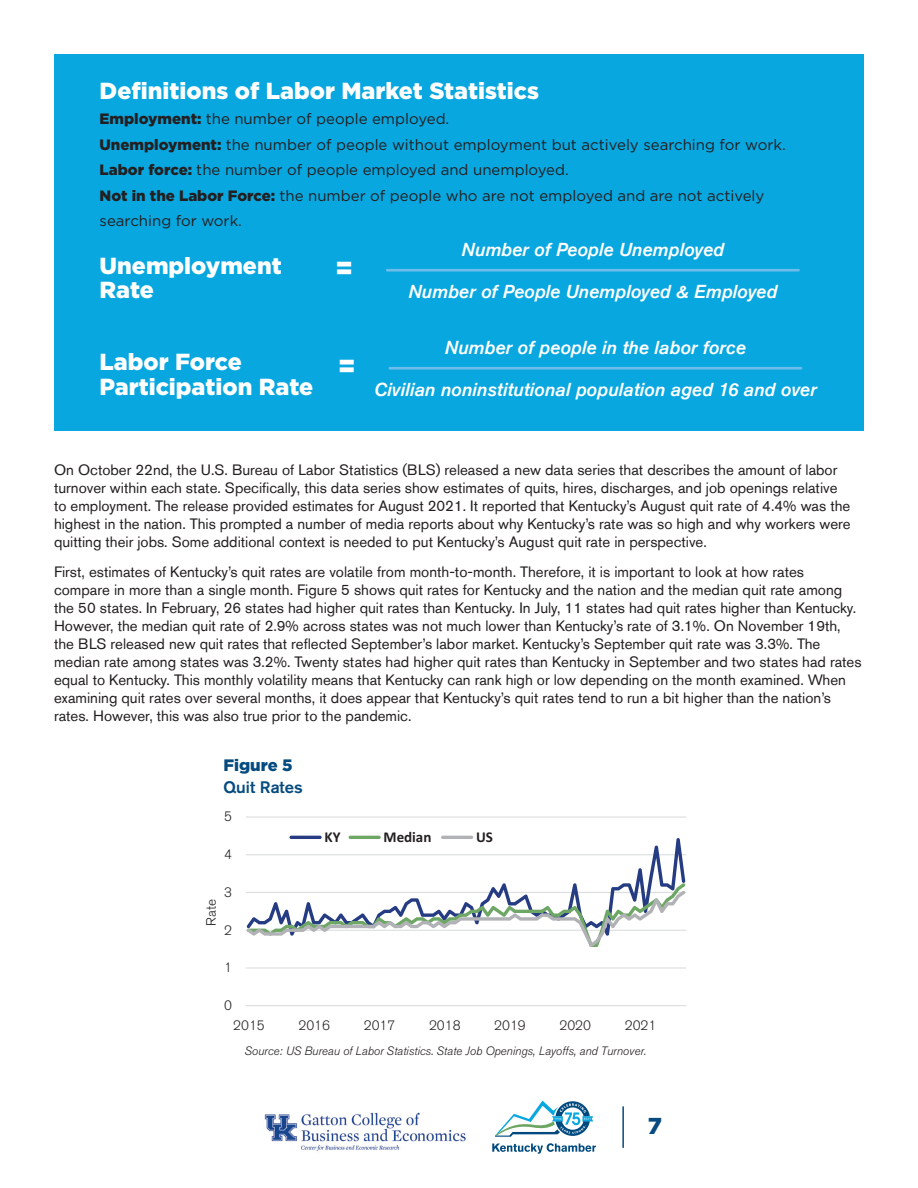
<style>
.page{position:relative;width:918px;height:1188px;background:#fff}
.page>*{position:absolute;margin:0;border:0;box-sizing:border-box;transform-origin:0 0}
.t1{font:900 28.5px "Gotham";color:#fff}
.t2{font:900 23.25px/24.5px "Gotham";color:#fff}
.t3{font:900 22.95px "Gotham";color:#054b7f}
.t4{font:italic 500 18.75px "Akzidenz Grotesk Std";color:#fff}
.t5{font:500 16.5px "Akzidenz Grotesk Std";color:#054b7f}
.t6{font:900 16.5px "Gotham";letter-spacing:-.005em;color:#054b7f}
.t7{font:15px/18px "Akzidenz Grotesk Std";color:#231f20}
.t8{font:15px/25.5px "Gotham";color:#231f20}
.t9{font:700 15px "Calibri";color:#231f20}
.t10{font:300 13.5px "Akzidenz Grotesk Std";color:#231f20}
.t11{font:italic 300 12px "Akzidenz Grotesk Std";letter-spacing:-.005em;color:#231f20}
.s1{font-weight:900}
</style>
<div class="page">
<img style="left:264px;top:1112px;width:202px;height:39px">
<svg style="left:492px;top:1143px;width:104px;height:11px"></svg>
<svg style="left:495px;top:1101px;width:98px;height:36px"></svg>
<hr style="left:622px;top:1106px;width:2px;height:42px;background:#054b7f">
<div style="left:54px;top:54px;width:810px;height:377px;background:#08a7e0"></div>
<hr style="left:386px;top:269px;width:414px;height:3px;background:#6dbce9">
<hr style="left:388px;top:367px;width:414px;height:3px;background:#6dbce9">
<hr style="left:246px;top:967px;width:440px;height:2px;background:#dcdddf">
<hr style="left:246px;top:930px;width:440px;height:1px;background:#dcdddf">
<hr style="left:246px;top:892px;width:440px;height:1px;background:#dcdddf">
<hr style="left:246px;top:854px;width:440px;height:1px;background:#dcdddf">
<hr style="left:246px;top:817px;width:440px;height:1px;background:#dcdddf">
<hr style="left:246px;top:1005px;width:440px;height:1px;background:#dcdddf">
<svg style="left:247px;top:838px;width:439px;height:109px"></svg>
<hr style="left:289px;top:836px;width:33px;height:3px;background:#253c83;border-radius:2px">
<hr style="left:349px;top:836px;width:32px;height:3px;background:#6ea765;border-radius:2px">
<hr style="left:441px;top:836px;width:32px;height:3px;background:#b1b2b6;border-radius:2px">
<h2 class="t2" style="left:100px;top:78px;width:441px">Definitions of Labor Market Statistics</h2>
<p class="t8" style="left:100px;top:106px;width:688px"><span class="s1">Employment:</span> the number of people employed.<br><span class="s1">Unemployment:</span> the number of people without employment but actively searching for work.<br><span class="s1">Labor force:</span> the number of people employed and unemployed.<br><span class="s1">Not in the Labor Force:</span> the number of people who are not employed and are not actively searching for work.</p>
<h2 class="t2" style="left:100px;top:253px;width:184px">Unemployment<br>Rate</h2>
<h1 class="t1" style="left:335px;top:251px;width:20px">=</h1>
<h2 class="t2" style="left:100px;top:349px;width:215px">Labor Force<br>Participation Rate</h2>
<h1 class="t1" style="left:338px;top:349px;width:20px">=</h1>
<p class="t4" style="left:462px;top:239px;width:264px">Number of People Unemployed</p>
<p class="t4" style="left:408px;top:280px;width:370px">Number of People Unemployed &amp; Employed</p>
<p class="t4" style="left:445px;top:337px;width:303px">Number of people in the labor force</p>
<p class="t4" style="left:374px;top:378px;width:444px">Civilian noninstitutional population aged 16 and over</p>
<p class="t7" style="left:54px;top:461px;width:798px">On October 22nd, the U.S. Bureau of Labor Statistics (BLS) released a new data series that describes the amount of labor turnover within each state. Specifically, this data series show estimates of quits, hires, discharges, and job openings relative to employment. The release provided estimates for August 2021. It reported that Kentucky’s August quit rate of 4.4% was the highest in the nation. This prompted a number of media reports about why Kentucky’s rate was so high and why workers were quitting their jobs. Some additional context is needed to put Kentucky’s August quit rate in perspective.</p>
<p class="t7" style="left:54px;top:563px;width:809px">First, estimates of Kentucky’s quit rates are volatile from month-to-month. Therefore, it is important to look at how rates compare in more than a single month. Figure 5 shows quit rates for Kentucky and the nation and the median quit rate among the 50 states. In February, 26 states had higher quit rates than Kentucky. In July, 11 states had quit rates higher than Kentucky.<br>However, the median quit rate of 2.9% across states was not much lower than Kentucky’s rate of 3.1%. On November 19th, the BLS released new quit rates that reflected September’s labor market. Kentucky’s September quit rate was 3.3%. The median rate among states was 3.2%. Twenty states had higher quit rates than Kentucky in September and two states had rates equal to Kentucky. This monthly volatility means that Kentucky can rank high or low depending on the month examined. When examining quit rates over several months, it does appear that Kentucky’s quit rates tend to run a bit higher than the nation’s rates. However, this was also true prior to the pandemic.</p>
<p class="t6" style="left:223px;top:756px;width:71px">Figure 5</p>
<p class="t5" style="left:223px;top:777px;width:81px">Quit Rates</p>
<p class="t10" style="left:224px;top:809px;width:9px">5</p>
<p class="t10" style="left:224px;top:847px;width:9px">4</p>
<p class="t10" style="left:204px;top:926px;width:28px;rotate:-90deg">Rate</p>
<p class="t10" style="left:224px;top:885px;width:9px">3</p>
<p class="t10" style="left:224px;top:922px;width:9px">2</p>
<p class="t9" style="left:325px;top:826px;width:18px">KY</p>
<p class="t9" style="left:384px;top:826px;width:49px">Median</p>
<p class="t9" style="left:476px;top:826px;width:18px">US</p>
<p class="t10" style="left:224px;top:960px;width:9px">1</p>
<p class="t10" style="left:224px;top:998px;width:9px">0</p>
<p class="t10" style="left:233px;top:1017px;width:33px">2015</p>
<p class="t10" style="left:299px;top:1017px;width:33px">2016</p>
<p class="t10" style="left:364px;top:1017px;width:33px">2017</p>
<p class="t10" style="left:429px;top:1017px;width:33px">2018</p>
<p class="t10" style="left:494px;top:1017px;width:33px">2019</p>
<p class="t10" style="left:560px;top:1017px;width:33px">2020</p>
<p class="t10" style="left:625px;top:1017px;width:33px">2021</p>
<p class="t11" style="left:244px;top:1044px;width:403px">Source: US Bureau of Labor Statistics. State Job Openings, Layoffs, and Turnover.</p>
<h3 class="t3" style="left:648px;top:1112px;width:16px">7</h3>
</div>
